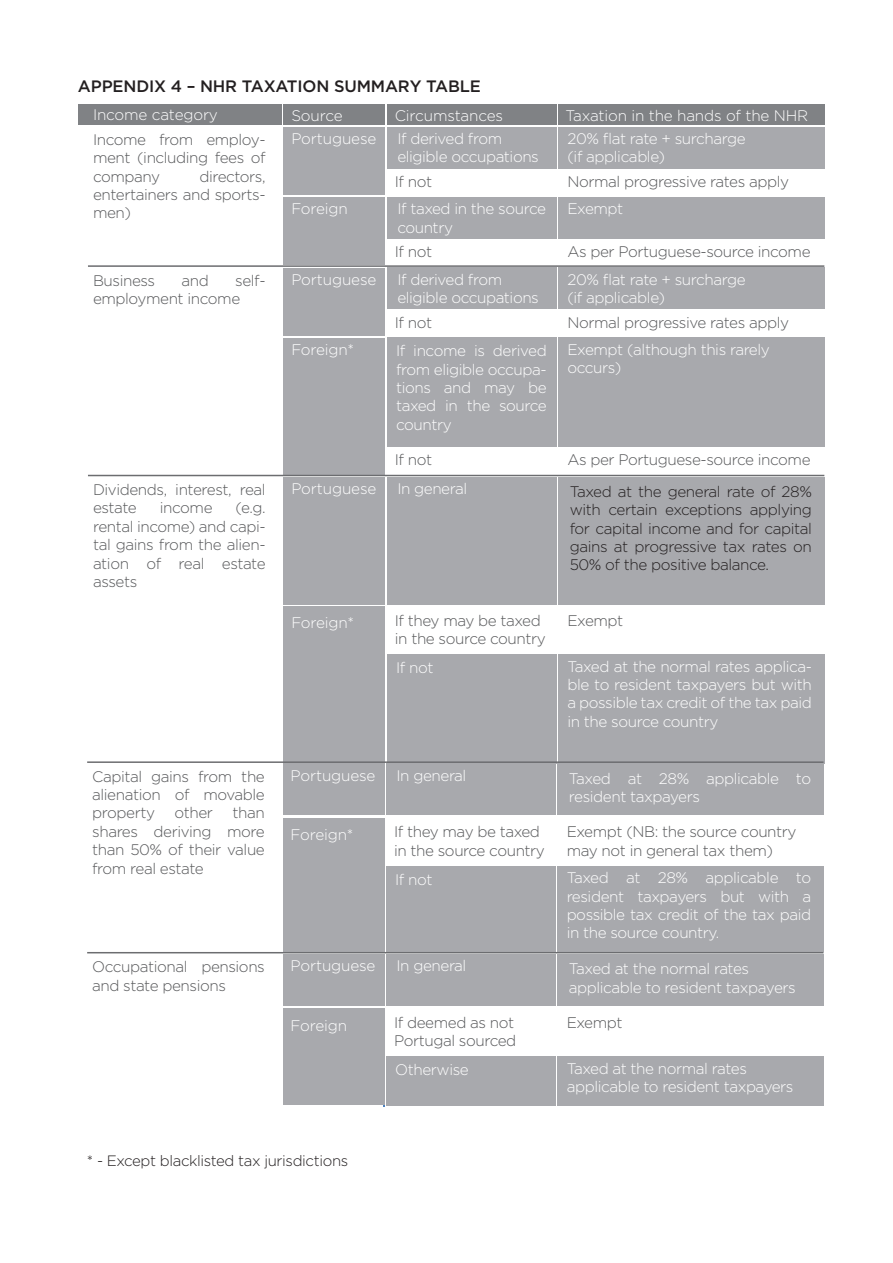
<style>
.page{position:relative;width:893px;height:1263px;background:#fff}
.page>*{position:absolute;margin:0;border:0;box-sizing:border-box;transform-origin:0 0}
.t1{font:500 16.5px "Gotham";letter-spacing:-.01em;color:#231f20}
.t2{font:300 15.3px/18.3px "Gotham";letter-spacing:-.03em;color:#fff}
.t3{font:300 15.3px/18.3px "Gotham";letter-spacing:-.03em;color:#57585a}
.t4{font:300 15.3px "Gotham";letter-spacing:-.01em;color:#fff}
.t5{font:300 15.3px/18.3px "Gotham";letter-spacing:-.03em;color:#231f20;text-align:justify}
.t6{font:300 15px "Gotham";letter-spacing:-.025em;color:#231f20}
.s1{font-style:inherit}
</style>
<div class="page">
<div style="left:78px;top:104px;width:204px;height:21px;background:#808285"></div>
<div style="left:283px;top:104px;width:102px;height:21px;background:#808285"></div>
<div style="left:387px;top:104px;width:169px;height:21px;background:#808285"></div>
<div style="left:558px;top:104px;width:266px;height:21px;background:#808285"></div>
<div style="left:283px;top:127px;width:102px;height:68px;background:#a8a9ad"></div>
<div style="left:387px;top:127px;width:169px;height:41px;background:#a8a9ad"></div>
<div style="left:558px;top:127px;width:266px;height:41px;background:#a8a9ad"></div>
<div style="left:283px;top:197px;width:102px;height:68px;background:#a8a9ad"></div>
<div style="left:387px;top:197px;width:169px;height:41px;background:#a8a9ad"></div>
<div style="left:558px;top:197px;width:266px;height:41px;background:#a8a9ad"></div>
<div style="left:283px;top:268px;width:102px;height:67px;background:#a8a9ad"></div>
<div style="left:387px;top:268px;width:169px;height:41px;background:#a8a9ad"></div>
<div style="left:558px;top:268px;width:266px;height:41px;background:#a8a9ad"></div>
<div style="left:283px;top:338px;width:102px;height:137px;background:#a8a9ad"></div>
<div style="left:387px;top:338px;width:169px;height:109px;background:#a8a9ad"></div>
<div style="left:558px;top:338px;width:266px;height:109px;background:#a8a9ad"></div>
<hr style="left:88px;top:265px;width:736px;height:2px;background:#6c6d70">
<div style="left:283px;top:477px;width:102px;height:127px;background:#a8a9ad"></div>
<div style="left:387px;top:477px;width:169px;height:127px;background:#a8a9ad"></div>
<div style="left:558px;top:477px;width:266px;height:127px;background:#a8a9ad"></div>
<div style="left:283px;top:606px;width:102px;height:157px;background:#a8a9ad"></div>
<div style="left:387px;top:654px;width:169px;height:109px;background:#a8a9ad"></div>
<div style="left:558px;top:654px;width:266px;height:109px;background:#a8a9ad"></div>
<hr style="left:88px;top:475px;width:736px;height:1px;background:#6c6d70">
<div style="left:283px;top:764px;width:101px;height:51px;background:#a8a9ad"></div>
<div style="left:386px;top:764px;width:170px;height:51px;background:#a8a9ad"></div>
<div style="left:557px;top:764px;width:266px;height:51px;background:#a8a9ad"></div>
<div style="left:283px;top:818px;width:101px;height:134px;background:#a8a9ad"></div>
<div style="left:386px;top:866px;width:170px;height:86px;background:#a8a9ad"></div>
<div style="left:557px;top:866px;width:266px;height:86px;background:#a8a9ad"></div>
<hr style="left:87px;top:761px;width:736px;height:2px;background:#6c6d70">
<div style="left:283px;top:954px;width:101px;height:52px;background:#a8a9ad"></div>
<div style="left:386px;top:954px;width:170px;height:52px;background:#a8a9ad"></div>
<div style="left:557px;top:954px;width:266px;height:52px;background:#a8a9ad"></div>
<div style="left:283px;top:1008px;width:101px;height:97px;background:#a8a9ad"></div>
<div style="left:386px;top:1056px;width:170px;height:50px;background:#a8a9ad"></div>
<div style="left:557px;top:1056px;width:266px;height:50px;background:#a8a9ad"></div>
<hr style="left:87px;top:952px;width:736px;height:1px;background:#6c6d70">
<p class="t1" style="left:78px;top:76px;width:404px">APPENDIX 4 – <span class="s1">NHR</span> TAXATION SUMMARY TABLE</p>
<p class="t4" style="left:93px;top:105px;width:126px">Income category</p>
<p class="t2" style="left:291px;top:106px;width:53px">Source</p>
<p class="t4" style="left:395px;top:106px;width:110px">Circumstances</p>
<p class="t4" style="left:565px;top:106px;width:244px">Taxation in the hands of the NHR</p>
<p class="t4" style="left:291px;top:129px;width:87px">Portuguese</p>
<p class="t2" style="left:397px;top:129px;width:143px">If derived from eligible occupations</p>
<p class="t2" style="left:567px;top:129px;width:180px">20% flat rate + surcharge (if applicable)</p>
<p class="t3" style="left:93px;top:130px;width:174px;text-align:justify">Income from employ&shy;ment (including fees of company</p>
<p class="t3" style="left:93px;top:167px;width:174px;text-align:justify;text-indent:106px">directors, entertainers and sports&shy;men)</p>
<p class="t3" style="left:395px;top:172px;width:39px">If not</p>
<p class="t3" style="left:567px;top:172px;width:223px">Normal progressive rates apply</p>
<p class="t4" style="left:291px;top:199px;width:58px">Foreign</p>
<p class="t2" style="left:397px;top:199px;width:150px">If taxed in the source country</p>
<p class="t2" style="left:567px;top:199px;width:57px">Exempt</p>
<p class="t3" style="left:395px;top:242px;width:39px">If not</p>
<p class="t3" style="left:567px;top:242px;width:245px">As per Portuguese-source income</p>
<p class="t4" style="left:291px;top:269px;width:87px">Portuguese</p>
<p class="t2" style="left:397px;top:270px;width:143px">If derived from eligible occupations</p>
<p class="t2" style="left:567px;top:270px;width:180px">20% flat rate + surcharge (if applicable)</p>
<p class="t3" style="left:93px;top:271px;width:174px;text-indent:142px">self&shy;employment income</p>
<p class="t3" style="left:93px;top:271px;width:64px">Business</p>
<p class="t3" style="left:182px;top:271px;width:29px">and</p>
<p class="t3" style="left:395px;top:313px;width:39px">If not</p>
<p class="t3" style="left:567px;top:313px;width:223px">Normal progressive rates apply</p>
<p class="t4" style="left:291px;top:340px;width:64px">Foreign*</p>
<p class="t2" style="left:567px;top:340px;width:204px">Exempt (although this rarely occurs)</p>
<p class="t2" style="left:396px;top:341px;width:152px;text-align:justify">If income is derived from eligible occupa&shy;tions and may be taxed in the source country</p>
<p class="t3" style="left:395px;top:450px;width:39px">If not</p>
<p class="t3" style="left:567px;top:450px;width:245px">As per Portuguese-source income</p>
<p class="t3" style="left:93px;top:480px;width:174px">Dividends, interest, real</p>
<p class="t4" style="left:291px;top:479px;width:87px">Portuguese</p>
<p class="t2" style="left:397px;top:479px;width:71px">In general</p>
<p class="t3" style="left:93px;top:498px;width:45px">estate</p>
<p class="t3" style="left:160px;top:498px;width:54px">income</p>
<p class="t3" style="left:93px;top:498px;width:174px;text-align:justify;text-indent:143px">(e.g. rental income) and capi&shy;tal gains from the alien&shy;ation of real estate assets</p>
<p class="t5" style="left:570px;top:482px;width:244px">Taxed at the general rate of 28% with certain exceptions applying for capital income and for capital gains at progressive tax rates on 50% of the positive balance.</p>
<p class="t3" style="left:395px;top:611px;width:152px">If they may be taxed in the source country</p>
<p class="t4" style="left:291px;top:613px;width:64px">Foreign*</p>
<p class="t3" style="left:567px;top:611px;width:57px">Exempt</p>
<p class="t2" style="left:396px;top:658px;width:39px">If not</p>
<p class="t2" style="left:567px;top:657px;width:246px;text-align:justify">Taxed at the normal rates applica&shy;ble to resident taxpayers but with a possible tax credit of the tax paid in the source country</p>
<p class="t3" style="left:92px;top:767px;width:174px">Capital gains from the</p>
<p class="t4" style="left:291px;top:765px;width:87px">Portuguese</p>
<p class="t2" style="left:397px;top:766px;width:71px">In general</p>
<p class="t3" style="left:92px;top:785px;width:174px">alienation of movable property</p>
<p class="t2" style="left:569px;top:769px;width:244px">Taxed at 28% applicable to resident taxpayers</p>
<p class="t3" style="left:92px;top:803px;width:174px;text-align:justify;text-indent:140px">than shares deriving more than 50% of their value from real estate</p>
<p class="t3" style="left:174px;top:803px;width:40px">other</p>
<p class="t3" style="left:394px;top:822px;width:152px">If they may be taxed in the source country</p>
<p class="t3" style="left:567px;top:822px;width:231px">Exempt (NB: the source country may not in general tax them)</p>
<p class="t4" style="left:291px;top:825px;width:64px">Foreign*</p>
<p class="t2" style="left:395px;top:869px;width:39px">If not</p>
<p class="t2" style="left:567px;top:868px;width:246px;text-align:justify">Taxed at 28% applicable to resident taxpayers but with a possible tax credit of the tax paid in the source country.</p>
<p class="t3" style="left:92px;top:957px;width:174px">Occupational pensions</p>
<p class="t4" style="left:291px;top:956px;width:87px">Portuguese</p>
<p class="t2" style="left:397px;top:956px;width:71px">In general</p>
<p class="t3" style="left:92px;top:976px;width:135px">and state pensions</p>
<p class="t3" style="left:394px;top:1013px;width:124px">If deemed as not<br>Portugal sourced</p>
<p class="t2" style="left:569px;top:959px;width:228px">Taxed at the normal rates applicable to resident taxpayers</p>
<p class="t4" style="left:291px;top:1015px;width:58px">Foreign</p>
<p class="t3" style="left:567px;top:1013px;width:57px">Exempt</p>
<p class="t2" style="left:395px;top:1060px;width:75px">Otherwise</p>
<p class="t2" style="left:567px;top:1059px;width:228px">Taxed at the normal rates applicable to resident taxpayers</p>
<p class="t6" style="left:87px;top:1151px;width:263px">* - Except blacklisted tax jurisdictions</p>
</div>
